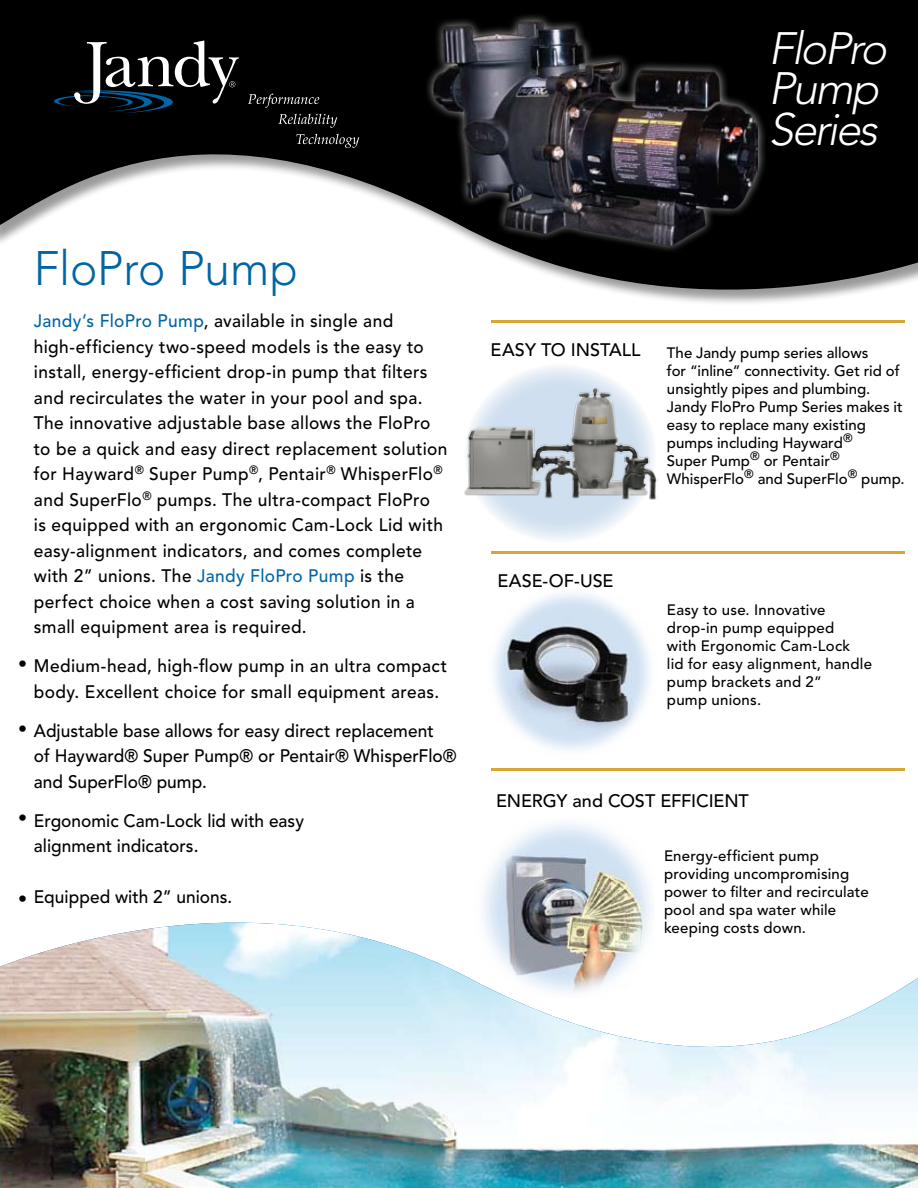
<style>
.page{position:relative;width:918px;height:1188px;background:#fff}
.page>*{position:absolute;margin:0;border:0;box-sizing:border-box;transform-origin:0 0}
.t1{font:300 48px "Avenir";letter-spacing:-.005em;color:#0065a4;scale:.96 1}
.t2{font:italic 300 45px/40.5px "Avenir";color:#fff}
.t3{font:500 18px/25.5px "Avenir";letter-spacing:.02em;color:#000;scale:.96 1}
.t4{font:500 18px/25.5px "Avenir";letter-spacing:.02em;color:#000}
.t5{font:500 18px "Avenir";letter-spacing:-.01em;color:#000}
.t6{font:500 18px "Avenir";color:#000}
.t7{font:500 18px "Avenir";letter-spacing:-.005em;color:#000}
.t8{font:500 15px/18px "Avenir";letter-spacing:.005em;color:#000}
.s1{color:#0065a4}
</style>
<div class="page">
<svg style="left:0;top:0;width:918px;height:323px;fill:#000"></svg>
<svg style="left:248px;top:94px;width:71px;height:14px"></svg>
<svg style="left:278px;top:114px;width:59px;height:14px"></svg>
<svg style="left:296px;top:134px;width:63px;height:14px"></svg>
<svg style="left:54px;top:41px;width:185px;height:72px;background:#262b2d"></svg>
<img style="left:0;top:923px;width:918px;height:265px">
<div style="left:424px;top:12px;width:343px;height:241px;background:#fff;opacity:.75"></div>
<img style="left:434px;top:22px;width:324px;height:223px">
<hr style="left:491px;top:551px;width:414px;height:3px;background:#d9a636">
<hr style="left:491px;top:320px;width:414px;height:2px;background:#d9a636">
<hr style="left:491px;top:768px;width:414px;height:3px;background:#d9a636">
<img style="left:474px;top:823px;width:180px;height:174px">
<img style="left:493px;top:593px;width:157px;height:157px">
<svg style="left:464px;top:364px;width:192px;height:179px"></svg>
<img style="left:464px;top:387px;width:193px;height:113px">
<h2 class="t2" style="left:769px;top:28px;width:129px">FloPro<br>Pump<br>Series</h2>
<h1 class="t1" style="left:34px;top:241px;width:277px">FloPro Pump</h1>
<p class="t3" style="left:34px;top:309px;width:432px"><span class="s1">Jandy’s FloPro Pump</span>, available in single and high-efficiency two-speed models is the easy to install, energy-efficient drop-in pump that filters and recirculates the water in your pool and spa.<br>The innovative adjustable base allows the FloPro to be a quick and easy direct replacement solution for Hayward<sup>®</sup> Super Pump<sup>®</sup>, Pentair<sup>®</sup> WhisperFlo<sup>® </sup>and SuperFlo<sup>®</sup> pumps. The ultra-compact FloPro<br>is equipped with an ergonomic Cam-Lock Lid with easy-alignment indicators, and comes complete with 2” unions. The <span class="s1">Jandy FloPro Pump</span> is the perfect choice when a cost saving solution in a small equipment area is required.</p>
<p class="t3" style="left:34px;top:654px;width:432px">Medium-head, high-flow pump in an ultra compact body. Excellent choice for small equipment areas.</p>
<p class="t4" style="left:34px;top:718px;width:424px;text-indent:-16px">• Adjustable base allows for easy direct replacement<br>of Hayward® Super Pump® or Pentair® WhisperFlo® and SuperFlo® pump.</p>
<p class="t3" style="left:34px;top:808px;width:283px">Ergonomic Cam-Lock lid with easy alignment indicators.</p>
<p class="t4" style="left:18px;top:885px;width:216px">• Equipped with 2” unions.</p>
<p class="t4" style="left:18px;top:652px;width:10px">•</p>
<p class="t4" style="left:18px;top:805px;width:10px">•</p>
<p class="t6" style="left:491px;top:340px;width:151px">EASY TO INSTALL</p>
<p class="t8" style="left:667px;top:344px;width:239px">The Jandy pump series allows<br>for “inline” connectivity. Get rid of unsightly pipes and plumbing.<br>Jandy FloPro Pump Series makes it easy to replace many existing pumps including Hayward<sup>®<br></sup>Super Pump<sup>®</sup> or Pentair<sup>®<br></sup>WhisperFlo<sup>®</sup> and SuperFlo<sup>®</sup> pump.</p>
<p class="t7" style="left:498px;top:570px;width:118px">EASE-OF-USE</p>
<p class="t8" style="left:667px;top:601px;width:207px">Easy to use. Innovative drop-in pump equipped<br>with Ergonomic Cam-Lock<br>lid for easy alignment, handle pump brackets and 2”<br>pump unions.</p>
<p class="t5" style="left:496px;top:790px;width:254px">ENERGY and COST EFFICIENT</p>
<p class="t8" style="left:664px;top:847px;width:206px">Energy-efficient pump providing uncompromising power to filter and recirculate pool and spa water while keeping costs down.</p>
</div>
